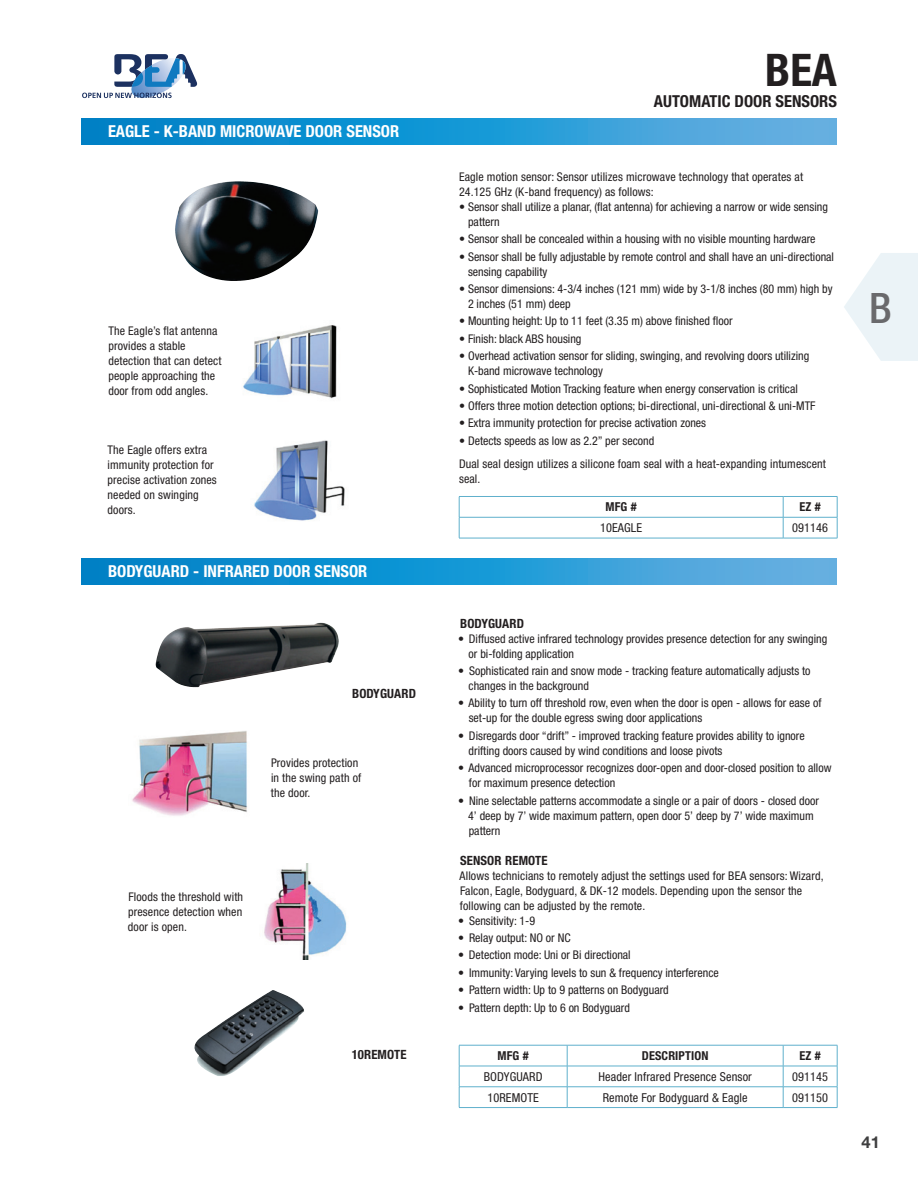
<style>
.page{position:relative;width:918px;height:1188px;background:#fff}
.page>*{position:absolute;margin:0;border:0;box-sizing:border-box;transform-origin:0 0}
.t1{font:700 condensed 45px "Helvetica Neue LT Std";color:#231f20}
.t2{font:500 condensed 42px "Helvetica Neue LT Std";color:#69696c}
.t3{font:700 condensed 16.5px "Helvetica Neue LT Std";color:#fff}
.t4{font:700 condensed 16.5px "Helvetica Neue LT Std";color:#231f20}
.t5{font:700 16.5px "Helvetica Neue LT Std";color:#3e3e3f}
.t6{font:700 condensed 12.75px "Helvetica Neue LT Std";letter-spacing:.01em;color:#231f20}
.t7{font:condensed 12.3px "Helvetica Neue LT Std";letter-spacing:.01em;color:#231f20}
.t8{font:700 condensed 12.3px "Helvetica Neue LT Std";letter-spacing:.01em;color:#231f20}
.t9{font:condensed 12px/15px "Helvetica Neue LT Std";color:#231f20}
</style>
<div class="page">
<svg style="left:82px;top:54px;width:115px;height:45px"></svg>
<svg style="left:81px;top:119px;width:756px;height:16px;background:#2598d4"></svg>
<hr style="left:459px;top:1066px;width:108px;height:1px;background:#5fb0cc">
<hr style="left:567px;top:1066px;width:216px;height:1px;background:#5fb0cc">
<hr style="left:783px;top:1066px;width:54px;height:1px;background:#5fb0cc">
<hr style="left:459px;top:1087px;width:108px;height:1px;background:#5fb0cc">
<svg style="left:459px;top:1053px;width:1px;height:54px"></svg>
<hr style="left:567px;top:1087px;width:216px;height:1px;background:#5fb0cc">
<svg style="left:567px;top:1053px;width:1px;height:54px"></svg>
<hr style="left:783px;top:1087px;width:54px;height:1px;background:#5fb0cc">
<svg style="left:783px;top:1053px;width:1px;height:54px"></svg>
<svg style="left:837px;top:1053px;width:1px;height:54px"></svg>
<hr style="left:459px;top:1107px;width:108px;height:1px;background:#5fb0cc">
<hr style="left:567px;top:1107px;width:216px;height:1px;background:#5fb0cc">
<hr style="left:783px;top:1107px;width:54px;height:1px;background:#5fb0cc">
<img style="left:197px;top:1053px;width:60px;height:23px">
<img style="left:81px;top:135px;width:837px;height:918px">
<h3 class="t3" style="left:108px;top:121px;width:133px">EAGLE - K-BAN D MICRO</h3>
<h3 class="t3" style="left:264px;top:121px;width:52px">WAVE DOOR</h3>
<h3 class="t3" style="left:346px;top:121px;width:19px">SENSOR</h3>
<p class="t9" style="left:108px;top:323px;width:115px">The Eagle’s flat antenna provides a stable detection that can detect people approaching the door from odd angles.</p>
<p class="t9" style="left:108px;top:442px;width:111px">The Eagle offers extra immunity protection for precise activation zones needed on swinging doors.</p>
<h3 class="t3" style="left:108px;top:562px;width:127px">BODYGUARD - INFRARE</h3>
<h3 class="t3" style="left:260px;top:562px;width:24px">D DOOR</h3>
<h3 class="t3" style="left:315px;top:562px;width:19px">SENSOR</h3>
<p class="t6" style="left:352px;top:685px;width:64px">BODYGUARD</p>
<p class="t9" style="left:271px;top:755px;width:92px">Provides protection in the swing path of the door.</p>
<p class="t9" style="left:128px;top:889px;width:117px;text-align:justify">Floods the threshold with presence detection when door is open.</p>
<p class="t6" style="left:352px;top:1046px;width:56px">10REMOTE</p>
<h1 class="t1" style="left:765px;top:43px;width:73px">BEA</h1>
<h3 class="t4" style="left:654px;top:91px;width:185px">AUTOMATIC DOOR SENSORS</h3>
<p class="t9" style="left:459px;top:169px;width:346px">Eagle motion sensor: Sensor utilizes microwave technology that operates at<br>24.125 GHz (K-band frequency) as follows:</p>
<p class="t9" style="left:468px;top:199px;width:361px;text-indent:-9px">• Sensor shall utilize a planar, (flat antenna) for achieving a narrow or wide sensing pattern</p>
<p class="t9" style="left:459px;top:232px;width:358px">• Sensor shall be concealed within a housing with no visible mounting hardware</p>
<p class="t9" style="left:468px;top:249px;width:368px;text-indent:-9px">• Sensor shall be fully adjustable by remote control and shall have an uni-directional sensing capability</p>
<p class="t9" style="left:468px;top:281px;width:366px;text-indent:-9px">• Sensor dimensions: 4-3/4 inches (121 mm) wide by 3-1/8 inches (80 mm) high by<br>2 inches (51 mm) deep</p>
<p class="t9" style="left:459px;top:314px;width:275px">• Mounting height: Up to 11 feet (3.35 m) above finished floor</p>
<p class="t9" style="left:459px;top:331px;width:124px">• Finish: black ABS housing</p>
<p class="t9" style="left:468px;top:348px;width:343px;text-indent:-9px">• Overhead activation sensor for sliding, swinging, and revolving doors utilizing<br>K-band microwave technology</p>
<p class="t9" style="left:459px;top:381px;width:340px">• Sophisticated Motion Tracking feature when energy conservation is critical</p>
<p class="t9" style="left:459px;top:398px;width:358px">• Offers three motion detection options; bi-directional, uni-directional &amp; uni-MTF</p>
<p class="t9" style="left:459px;top:416px;width:249px">• Extra immunity protection for precise activation zones</p>
<p class="t9" style="left:459px;top:429px;width:368px;line-height:23.4px">• Detects speeds as low as 2.2” per second<br>Dual seal design utilizes a silicone foam seal with a heat-expanding intumescent</p>
<p class="t9" style="left:459px;top:471px;width:23px">seal.</p>
<p class="t8" style="left:606px;top:499px;width:33px">MFG #</p>
<p class="t8" style="left:800px;top:499px;width:23px">EZ #</p>
<p class="t7" style="left:600px;top:521px;width:44px">10EAGLE</p>
<p class="t7" style="left:792px;top:521px;width:38px">091146</p>
<h2 class="t2" style="left:869px;top:283px;width:24px">B</h2>
<p class="t6" style="left:460px;top:615px;width:64px">BODYGUARD</p>
<p class="t9" style="left:469px;top:631px;width:360px;text-indent:-10px">• Diffused active infrared technology provides presence detection for any swinging or bi-folding application</p>
<p class="t9" style="left:469px;top:663px;width:344px;text-indent:-10px">• Sophisticated rain and snow mode - tracking feature automatically adjusts to changes in the background</p>
<p class="t9" style="left:469px;top:696px;width:354px;text-indent:-10px">• Ability to turn off threshold row, even when the door is open - allows for ease of set-up for the double egress swing door applications</p>
<p class="t9" style="left:469px;top:728px;width:338px;text-indent:-10px">• Disregards door “drift” - improved tracking feature provides ability to ignore drifting doors caused by wind conditions and loose pivots</p>
<p class="t9" style="left:469px;top:760px;width:364px;text-indent:-11px">• Advanced microprocessor recognizes door-open and door-closed position to allow for maximum presence detection</p>
<p class="t9" style="left:468px;top:793px;width:352px;text-indent:-10px">• Nine selectable patterns accommodate a single or a pair of doors - closed door<br>4’ deep by 7’ wide maximum pattern, open door 5’ deep by 7’ wide maximum pattern</p>
<p class="t6" style="left:460px;top:852px;width:89px">SENSOR REMOTE</p>
<p class="t9" style="left:460px;top:868px;width:366px">Allows technicians to remotely adjust the settings used for BEA sensors: Wizard,<br>Falcon, Eagle, Bodyguard, &amp; DK-12 models. Depending upon the sensor the following can be adjusted by the remote.</p>
<p class="t9" style="left:458px;top:913px;width:78px">• Sensitivity: 1-9</p>
<p class="t9" style="left:458px;top:930px;width:114px">• Relay output: NO or NC</p>
<p class="t9" style="left:458px;top:948px;width:174px">• Detection mode: Uni or Bi directional</p>
<p class="t9" style="left:458px;top:965px;width:262px">• Immunity: Varying levels to sun &amp; frequency interference</p>
<p class="t9" style="left:458px;top:982px;width:212px">• Pattern width: Up to 9 patterns on Bodyguard</p>
<p class="t9" style="left:458px;top:1000px;width:173px">• Pattern depth: Up to 6 on Bodyguard</p>
<p class="t8" style="left:498px;top:1048px;width:33px">MFG #</p>
<p class="t8" style="left:642px;top:1048px;width:7px">DESCRI</p>
<p class="t8" style="left:679px;top:1048px;width:14px">PTION</p>
<p class="t8" style="left:800px;top:1048px;width:23px">EZ #</p>
<p class="t7" style="left:484px;top:1069px;width:60px">BODYGUARD</p>
<p class="t7" style="left:598px;top:1069px;width:155px">Header Infrared Presence Sensor</p>
<p class="t7" style="left:792px;top:1069px;width:38px">091145</p>
<p class="t7" style="left:487px;top:1090px;width:53px">10REMOTE</p>
<p class="t7" style="left:603px;top:1090px;width:146px">Remote For Bodyguard &amp; Eagle</p>
<p class="t7" style="left:792px;top:1090px;width:38px">091150</p>
<h3 class="t5" style="left:861px;top:1132px;width:20px">41</h3>
</div>
